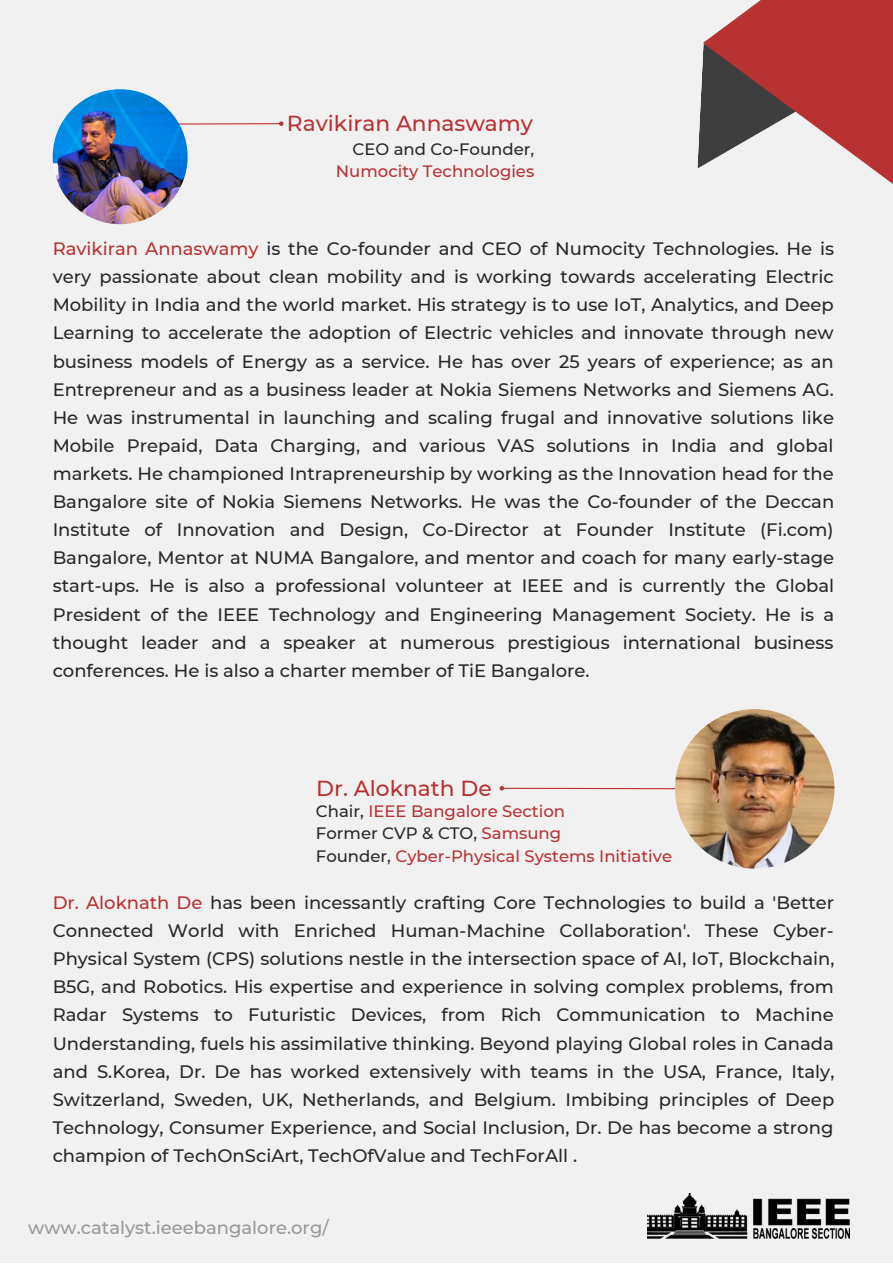
<style>
.page{position:relative;width:893px;height:1264px;background:#fff}
.page>*{position:absolute;margin:0;border:0;box-sizing:border-box;transform-origin:0 0}
.t1{font:500 21.75px "Montserrat";color:#b83232}
.t2{font:500 18px/28px "Montserrat";color:#28272b;text-align:justify}
.t3{font:500 18px "Montserrat";color:#3f3e3e}
.t4{font:500 16.5px/22.5px "Montserrat";color:#b83232}
.t5{font:500 16.5px "Montserrat";color:#28272b}
.s1{color:#b83232}
.s2{color:#28272b}
</style>
<div class="page">
<div style="left:0;top:0;width:892px;height:1262px;background:#f2f1f2"></div>
<svg style="left:697px;top:61px;width:6px;height:107px"></svg>
<svg style="left:703px;top:0;width:189px;height:184px;fill:#b83232"></svg>
<svg style="left:499px;top:786px;width:175px;height:5px"></svg>
<img style="left:674px;top:709px;width:160px;height:159px;border-radius:50%">
<svg style="left:179px;top:121px;width:105px;height:5px"></svg>
<img style="left:53px;top:89px;width:135px;height:135px;border-radius:50%">
<img style="left:647px;top:1193px;width:202px;height:45px">
<p class="t1" style="left:287px;top:109px;width:247px">Ravikiran Annaswamy</p>
<p class="t5" style="left:352px;top:139px;width:183px">CEO and Co-Founder,</p>
<p class="t4" style="left:336px;top:160px;width:200px">Numocity Technologies</p>
<p class="t2" style="left:53px;top:234px;width:783px"><span class="s1">Ravikiran Annaswamy</span> is the Co-founder and CEO of Numocity Technologies. He is very passionate about clean mobility and is working towards accelerating Electric Mobility in India and the world market. His strategy is to use IoT, Analytics, and Deep Learning to accelerate the adoption of Electric vehicles and innovate through new business models of Energy as a service. He has over 25 years of experience; as an Entrepreneur and as a business leader at Nokia Siemens Networks and Siemens AG.<br>He was instrumental in launching and scaling frugal and innovative solutions like Mobile Prepaid, Data Charging, and various VAS solutions in India and global markets. He championed Intrapreneurship by working as the Innovation head for the Bangalore site of Nokia Siemens Networks. He was the Co-founder of the Deccan Institute of Innovation and Design, Co-Director at Founder Institute (Fi.com)<br>Bangalore, Mentor at NUMA Bangalore, and mentor and coach for many early-stage start-ups. He is also a professional volunteer at IEEE and is currently the Global President of the IEEE Technology and Engineering Management Society. He is a thought leader and a speaker at numerous prestigious international business conferences. He is also a charter member of TiE Bangalore.</p>
<p class="t1" style="left:316px;top:774px;width:177px">Dr. Aloknath De</p>
<p class="t4" style="left:316px;top:799px;width:358px"><span class="s2">Chair,</span> IEEE Bangalore Section<br><span class="s2">Former CVP &amp; CTO,</span> Samsung<br><span class="s2">Founder,</span> Cyber-Physical Systems Initiative</p>
<p class="t2" style="left:53px;top:888px;width:783px"><span class="s1">Dr. Aloknath De</span> has been incessantly crafting Core Technologies to build a 'Better Connected World with Enriched Human-Machine Collaboration'. These Cyber-Physical System (CPS) solutions nestle in the intersection space of AI, IoT, Blockchain, B5G, and Robotics. His expertise and experience in solving complex problems, from Radar Systems to Futuristic Devices, from Rich Communication to Machine Understanding, fuels his assimilative thinking. Beyond playing Global roles in Canada and S.Korea, Dr. De has worked extensively with teams in the USA, France, Italy, Switzerland, Sweden, UK, Netherlands, and Belgium. Imbibing principles of Deep Technology, Consumer Experience, and Social Inclusion, Dr. De has become a strong champion of TechOnSciArt, TechOfValue and TechForAll .</p>
<p class="t3" style="left:28px;top:1216px;width:302px">www.catalyst.ieeebangalore.org/</p>
</div>
